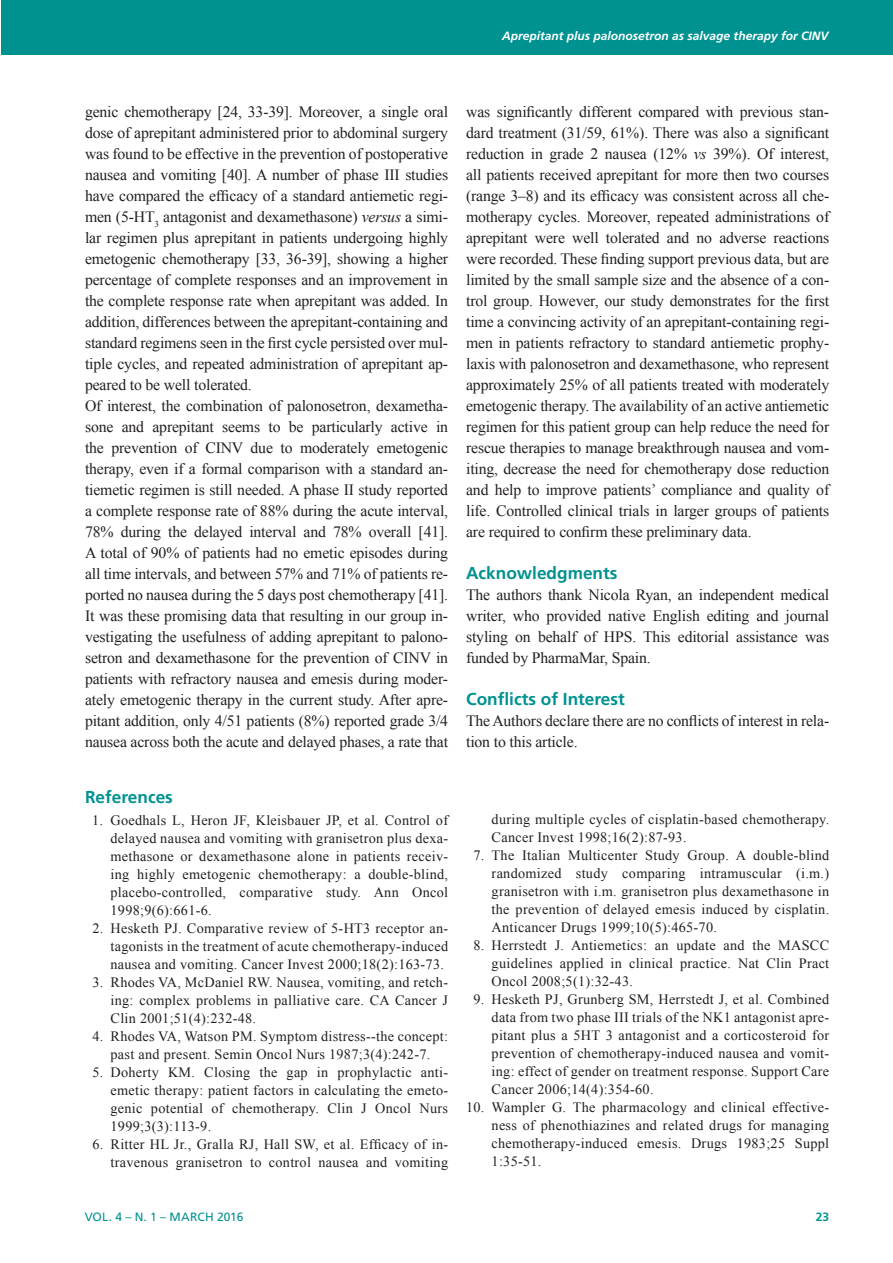
<style>
.page{position:relative;width:893px;height:1263px;background:#fff}
.page>*{position:absolute;margin:0;border:0;box-sizing:border-box;transform-origin:0 0}
.t1{font:700 17.25px "Frutiger";color:#009290}
.t2{font:15.75px/21px "Times New Roman";letter-spacing:-.01em;color:#231f20}
.t3{font:14.25px/18px "Times New Roman";letter-spacing:.02em;color:#231f20;text-align:justify}
.t4{font:italic 700 12px "Frutiger";color:#fff}
.t5{font:12px "Frutiger";letter-spacing:.01em;color:#009290}
.t6{font:700 12px "Frutiger";color:#009290}
.s1{font-style:italic}
</style>
<div class="page">
<div style="left:1px;top:0;width:892px;height:55px;background:#009290"></div>
<p class="t4" style="left:502px;top:29px;width:328px">Aprepitant plus palonosetron as salvage therapy for CINV</p>
<p class="t2" style="left:85px;top:101px;width:365px">genic chemotherapy [24, 33-39]. Moreover, a single oral dose of aprepitant administered prior to abdominal surgery was found to be effective in the prevention of postoperative nausea and vomiting [40]. A number of phase III studies have compared the efficacy of a standard antiemetic regi&shy;men (5-HT<sub>3</sub> antagonist and dexamethasone) <span class="s1">versus</span> a simi&shy;lar regimen plus aprepitant in patients undergoing highly emetogenic chemotherapy [33, 36-39], showing a higher percentage of complete responses and an improvement in the complete response rate when aprepitant was added. In addition, differences between the aprepitant-containing and standard regimens seen in the first cycle persisted over mul&shy;tiple cycles, and repeated administration of aprepitant ap&shy;peared to be well tolerated.<br>Of interest, the combination of palonosetron, dexametha&shy;sone and aprepitant seems to be particularly active in the prevention of CINV due to moderately emetogenic therapy, even if a formal comparison with a standard an&shy;tiemetic regimen is still needed. A phase II study reported a complete response rate of 88% during the acute interval, 78% during the delayed interval and 78% overall [41].<br>A total of 90% of patients had no emetic episodes during all time intervals, and between 57% and 71% of patients re&shy;ported no nausea during the 5 days post chemotherapy [41].<br>It was these promising data that resulting in our group in&shy;vestigating the usefulness of adding aprepitant to palono&shy;setron and dexamethasone for the prevention of CINV in patients with refractory nausea and emesis during moder&shy;ately emetogenic therapy in the current study. After apre&shy;pitant addition, only 4/51 patients (8%) reported grade 3/4 nausea across both the acute and delayed phases, a rate that</p>
<p class="t2" style="left:466px;top:101px;width:365px;text-align:justify">was significantly different compared with previous stan&shy;dard treatment (31/59, 61%). There was also a significant reduction in grade 2 nausea (12% <span class="s1">vs</span> 39%). Of interest, all patients received aprepitant for more then two courses (range 3–8) and its efficacy was consistent across all che&shy;motherapy cycles. Moreover, repeated administrations of aprepitant were well tolerated and no adverse reactions were recorded. These finding support previous data, but are limited by the small sample size and the absence of a con&shy;trol group. However, our study demonstrates for the first time a convincing activity of an aprepitant-containing regi&shy;men in patients refractory to standard antiemetic prophy&shy;laxis with palonosetron and dexamethasone, who represent approximately 25% of all patients treated with moderately emetogenic therapy. The availability of an active antiemetic regimen for this patient group can help reduce the need for rescue therapies to manage breakthrough nausea and vom&shy;iting, decrease the need for chemotherapy dose reduction and help to improve patients’ compliance and quality of life. Controlled clinical trials in larger groups of patients are required to confirm these preliminary data.</p>
<p class="t1" style="left:466px;top:563px;width:153px">Acknowledgments</p>
<p class="t2" style="left:466px;top:584px;width:365px;text-align:justify">The authors thank Nicola Ryan, an independent medical writer, who provided native English editing and journal styling on behalf of HPS. This editorial assistance was funded by PharmaMar, Spain.</p>
<p class="t1" style="left:466px;top:689px;width:160px">Conflicts of Interest</p>
<p class="t2" style="left:466px;top:710px;width:365px">The Authors declare there are no conflicts of interest in rela&shy;tion to this article.</p>
<p class="t1" style="left:85px;top:786px;width:89px">References</p>
<p class="t3" style="left:111px;top:811px;width:339px;text-indent:-19px">1. Goedhals L, Heron JF, Kleisbauer JP, et al. Control of delayed nausea and vomiting with granisetron plus dexa&shy;methasone or dexamethasone alone in patients receiv&shy;ing highly emetogenic chemotherapy: a double-blind, placebo-controlled, comparative study. Ann Oncol 1998;9(6):661-6.</p>
<p class="t3" style="left:111px;top:919px;width:339px;text-indent:-18px">2. Hesketh PJ. Comparative review of 5-HT3 receptor an&shy;tagonists in the treatment of acute chemotherapy-induced nausea and vomiting. Cancer Invest 2000;18(2):163-73.</p>
<p class="t3" style="left:111px;top:973px;width:339px;text-indent:-18px">3. Rhodes VA, McDaniel RW. Nausea, vomiting, and retch&shy;ing: complex problems in palliative care. CA Cancer J Clin 2001;51(4):232-48.</p>
<p class="t3" style="left:92px;top:1027px;width:357px;text-align:center">4. Rhodes VA, Watson PM. Symptom distress--the concept: past and present. Semin Oncol Nurs 1987;3(4):242-7.</p>
<p class="t3" style="left:111px;top:1063px;width:339px;text-indent:-18px">5. Doherty KM. Closing the gap in prophylactic anti&shy;emetic therapy: patient factors in calculating the emeto&shy;genic potential of chemotherapy. Clin J Oncol Nurs 1999;3(3):113-9.</p>
<p class="t3" style="left:92px;top:1135px;width:357px;text-align:right">6. Ritter HL Jr., Gralla RJ, Hall SW, et al. Efficacy of in&shy;travenous granisetron to control nausea and vomiting</p>
<p class="t3" style="left:492px;top:810px;width:339px">during multiple cycles of cisplatin-based chemotherapy.<br>Cancer Invest 1998;16(2):87-93.</p>
<p class="t3" style="left:492px;top:846px;width:339px;text-indent:-18px">7. The Italian Multicenter Study Group. A double-blind randomized study comparing intramuscular (i.m.) granisetron with i.m. granisetron plus dexamethasone in the prevention of delayed emesis induced by cisplatin.<br>Anticancer Drugs 1999;10(5):465-70.</p>
<p class="t3" style="left:492px;top:936px;width:339px;text-indent:-18px">8. Herrstedt J. Antiemetics: an update and the MASCC guidelines applied in clinical practice. Nat Clin Pract Oncol 2008;5(1):32-43.</p>
<p class="t3" style="left:492px;top:990px;width:339px;text-indent:-18px">9. Hesketh PJ, Grunberg SM, Herrstedt J, et al. Combined data from two phase III trials of the NK1 antagonist apre&shy;pitant plus a 5HT 3 antagonist and a corticosteroid for prevention of chemotherapy-induced nausea and vomit&shy;ing: effect of gender on treatment response. Support Care Cancer 2006;14(4):354-60.</p>
<p class="t3" style="left:492px;top:1098px;width:339px;text-indent:-26px">10. Wampler G. The pharmacology and clinical effective&shy;ness of phenothiazines and related drugs for managing chemotherapy-induced emesis. Drugs 1983;25 Suppl 1:35-51.</p>
<p class="t5" style="left:85px;top:1210px;width:160px">VOL. 4 – N. 1 – MARCH 2016</p>
<p class="t6" style="left:816px;top:1210px;width:15px">23</p>
</div>
